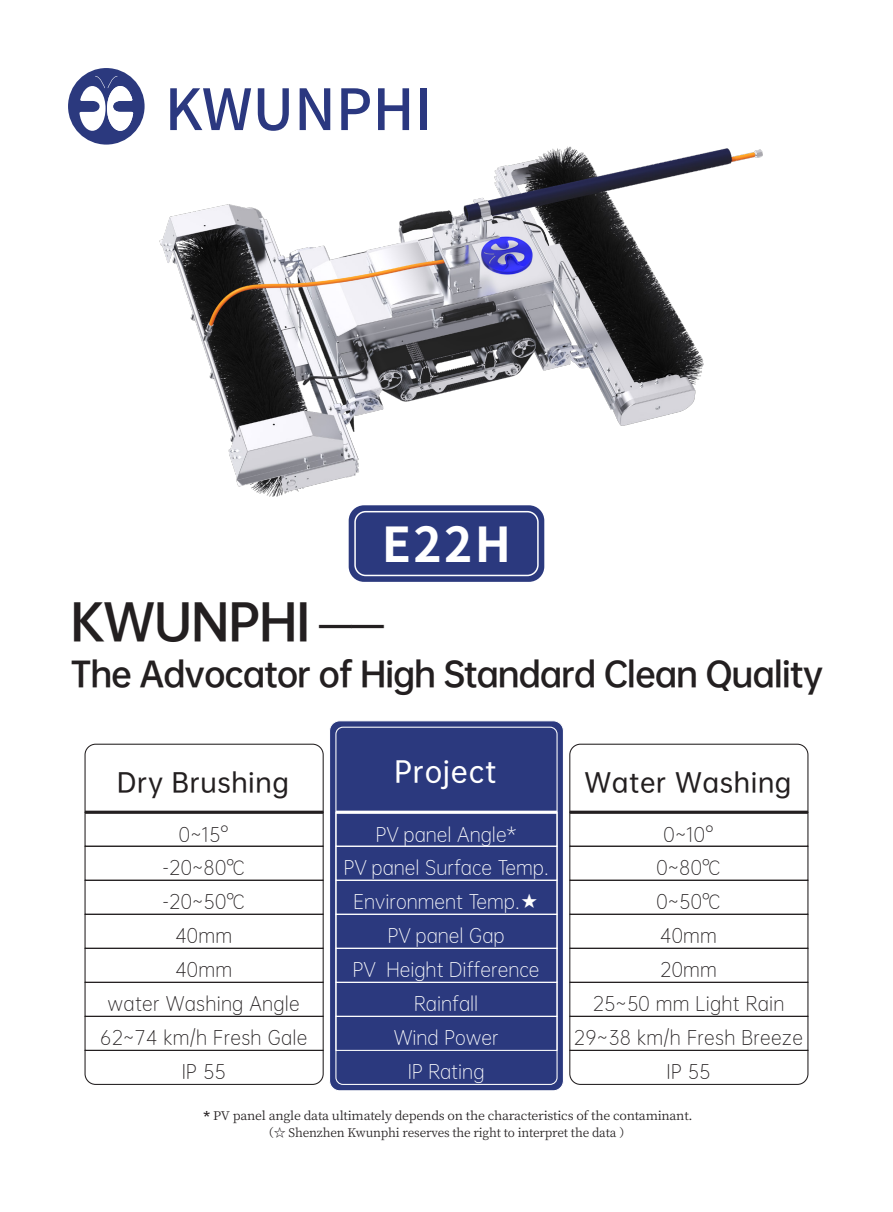
<style>
.page{position:relative;width:893px;height:1212px;background:#fff}
.page>*{position:absolute;margin:0;border:0;box-sizing:border-box;transform-origin:0 0}
.t1{font:48px "OPPO Sans B";letter-spacing:-.025em;color:#231f20}
.t2{font:700 48px "Source Han Sans SC";color:#fff}
.t3{font:32.85px "OPPO Sans B";letter-spacing:-.035em;color:#231f20}
.t4{font:28.05px "OPPO Sans M";letter-spacing:.025em;color:#fff}
.t5{font:25.5px "OPPO Sans M";letter-spacing:.025em;color:#231f20}
.t6{font:19.2px/33.9px "OPPO Sans L";letter-spacing:.01em;color:#231f20;text-align:center}
.t7{font:19.2px/33.9px "OPPO Sans L";color:#fff;text-align:center}
.t8{font:12px "Source Han Serif CN";letter-spacing:-.02em;color:#231f20;scale:1.05 1}
.t9{font:12px "Source Han Serif CN";letter-spacing:-.02em;color:#231f20}
.s1{font-size:32.85px}
.s2{font-family:"OPPO Sans M"}
</style>
<div class="page">
<div style="left:349px;top:505px;width:195px;height:77px;background:#2b397e;border-radius:15px"></div>
<div style="left:354px;top:511px;width:185px;height:65px;border:2px solid #fff;border-radius:11px"></div>
<div style="left:330px;top:721px;width:233px;height:370px;background:#2b397e;border-radius:10px"></div>
<div style="left:329px;top:720px;width:235px;height:371px;border:1px solid #fff;border-radius:10px"></div>
<div style="left:335px;top:846px;width:223px;height:35px;border:1px solid #fff"></div>
<div style="left:335px;top:812px;width:223px;height:35px;border:1px solid #fff"></div>
<div style="left:335px;top:880px;width:223px;height:35px;border:1px solid #fff"></div>
<div style="left:335px;top:914px;width:223px;height:35px;border:1px solid #fff"></div>
<div style="left:335px;top:948px;width:223px;height:35px;border:1px solid #fff"></div>
<div style="left:335px;top:982px;width:223px;height:35px;border:1px solid #fff"></div>
<div style="left:335px;top:1016px;width:223px;height:35px;border:1px solid #fff"></div>
<hr style="left:336px;top:811px;width:221px;height:3px;background:#fff">
<svg style="left:84px;top:743px;width:240px;height:70px"></svg>
<div style="left:85px;top:812px;width:239px;height:35px;border:1px solid #231f20"></div>
<div style="left:85px;top:880px;width:239px;height:35px;border:1px solid #231f20"></div>
<div style="left:85px;top:914px;width:239px;height:35px;border:1px solid #231f20"></div>
<div style="left:85px;top:948px;width:239px;height:35px;border:1px solid #231f20"></div>
<div style="left:85px;top:982px;width:239px;height:35px;border:1px solid #231f20"></div>
<div style="left:85px;top:1016px;width:239px;height:35px;border:1px solid #231f20"></div>
<svg style="left:84px;top:1049px;width:240px;height:36px"></svg>
<hr style="left:85px;top:811px;width:238px;height:3px;background:#231f20">
<svg style="left:569px;top:743px;width:240px;height:70px"></svg>
<div style="left:569px;top:812px;width:239px;height:35px;border:1px solid #231f20"></div>
<div style="left:569px;top:880px;width:239px;height:35px;border:1px solid #231f20"></div>
<div style="left:569px;top:914px;width:239px;height:35px;border:1px solid #231f20"></div>
<div style="left:569px;top:948px;width:239px;height:35px;border:1px solid #231f20"></div>
<div style="left:569px;top:982px;width:239px;height:35px;border:1px solid #231f20"></div>
<div style="left:569px;top:1016px;width:239px;height:35px;border:1px solid #231f20"></div>
<svg style="left:569px;top:1049px;width:240px;height:36px"></svg>
<hr style="left:570px;top:811px;width:238px;height:3px;background:#231f20">
<div style="left:68px;top:68px;width:77px;height:77px;background:#2b397e;border-radius:50%"></div>
<svg style="left:79px;top:76px;width:54px;height:55px"></svg>
<svg style="left:170px;top:88px;width:81px;height:42px"></svg>
<svg style="left:258px;top:88px;width:31px;height:43px"></svg>
<svg style="left:300px;top:88px;width:30px;height:42px"></svg>
<svg style="left:341px;top:88px;width:29px;height:42px"></svg>
<svg style="left:378px;top:88px;width:31px;height:42px"></svg>
<div style="left:420px;top:88px;width:7px;height:42px;background:#2b3880"></div>
<img style="left:90px;top:141px;width:673px;height:374px">
<h1 class="t2" style="left:382px;top:517px;width:131px">E22H</h1>
<h1 class="t1" style="left:70px;top:580px;width:315px">KWUNPHI <span class="s1">——</span></h1>
<h2 class="t3" style="left:70px;top:645px;width:754px">The Advocator of High Standard Clean Quality</h2>
<h3 class="t5" style="left:117px;top:761px;width:173px">Dry Brushing</h3>
<p class="t6" style="left:100px;top:816px;width:209px">0~15°<br>-20~80℃<br>-20~50℃<br>40mm<br>40mm<br>water Washing Angle<br>62~74 km/h Fresh Gale<br>IP 55</p>
<h3 class="t4" style="left:394px;top:749px;width:103px">Project</h3>
<p class="t7" style="left:344px;top:816px;width:206px">PV panel Angle*<br>PV panel Surface Temp.<br>Environment Temp.★<br>PV panel Gap<br>PV Height Difference<br>Rainfall<br>Wind Power<br>IP Rating</p>
<h3 class="t5" style="left:584px;top:761px;width:209px">Water Washing</h3>
<p class="t6" style="left:574px;top:816px;width:231px">0~10°<br>0~80℃<br>0~50℃<br>40mm<br>20mm<br>25~50 mm Light Rain<br>29~38 km/h Fresh Breeze<br>IP 55</p>
<p class="t8" style="left:201px;top:1109px;width:470px"><span class="s2">＊</span>PV panel angle data ultimately depends on the characteristics of the contaminant.</p>
<p class="t9" style="left:262px;top:1126px;width:371px">（☆ Shenzhen Kwunphi reserves the right to interpret the data ）</p>
</div>
